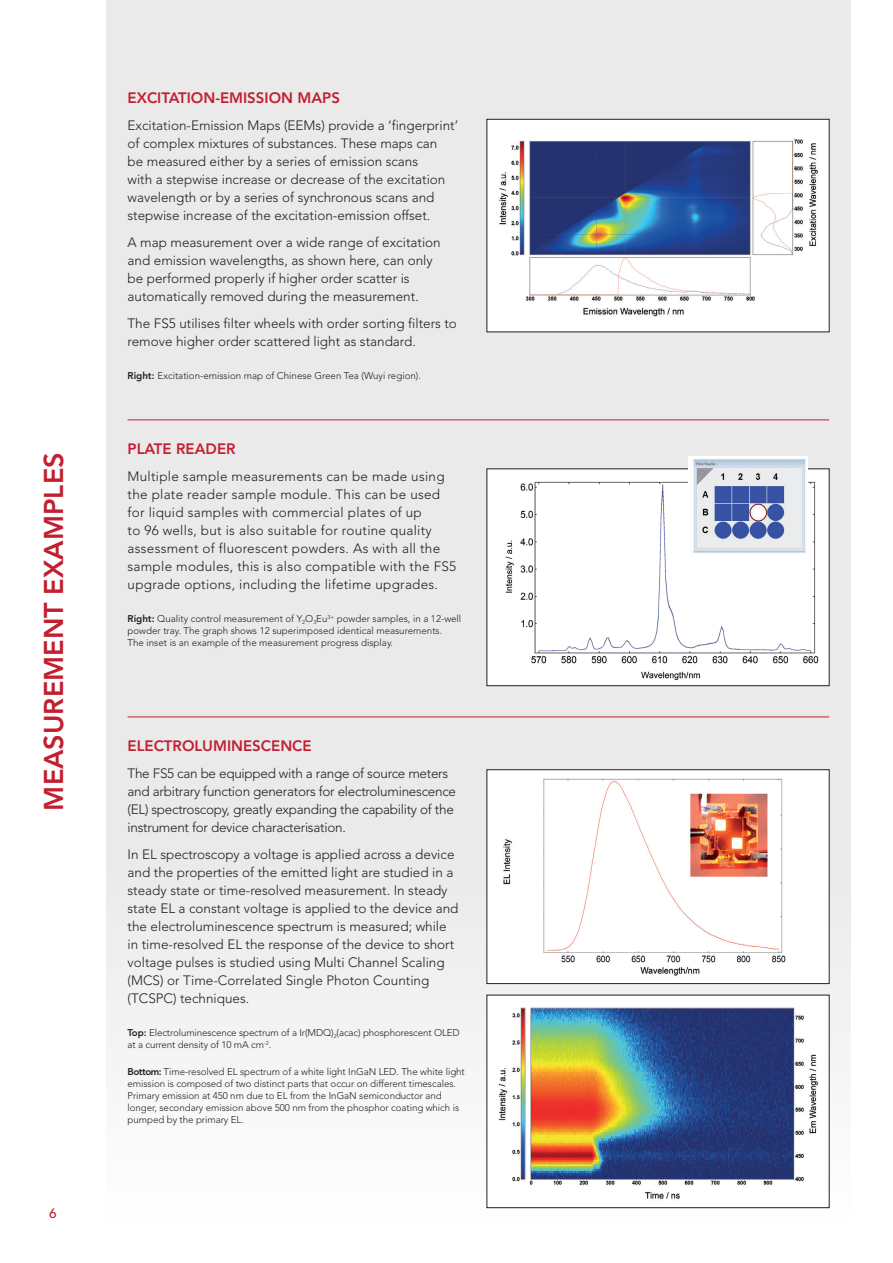
<style>
.page{position:relative;width:893px;height:1263px;background:#fff}
.page>*{position:absolute;margin:0;border:0;box-sizing:border-box;transform-origin:0 0}
.t1{font:800 27px "Avenir LT Std";color:#c21f31}
.t2{font:800 15px "Avenir LT Std";color:#c21f31}
.t3{font:300 13.5px/18px "Avenir LT Std";color:#231f20}
.t4{font:300 13.5px/18px "Avenir LT Std";letter-spacing:.02em;color:#231f20}
.t5{font:300 13.5px/18px "Avenir LT Std";letter-spacing:-.02em;color:#231f20}
.t6{font:500 13.5px "Avenir LT Std";color:#c21f31}
.t7{font:300 9.75px/12px "Avenir LT Std";letter-spacing:-.005em;color:#231f20}
.s1{font-weight:800}
</style>
<div class="page">
<div style="left:106px;top:0;width:744px;height:1220px;background:#eaeaeb"></div>
<hr style="left:128px;top:420px;width:701px;height:1px;background:#c21f31">
<hr style="left:128px;top:717px;width:701px;height:1px;background:#c21f31">
<div style="left:487px;top:119px;width:342px;height:213px;background:#fff"></div>
<img style="left:499px;top:139px;width:319px;height:178px">
<div style="left:487px;top:119px;width:342px;height:213px;border:1px solid #231f20"></div>
<div style="left:487px;top:469px;width:342px;height:217px;background:#fff"></div>
<img style="left:504px;top:481px;width:315px;height:200px">
<div style="left:487px;top:469px;width:342px;height:217px;border:1px solid #231f20"></div>
<div style="left:487px;top:770px;width:342px;height:213px;background:#fff"></div>
<img style="left:503px;top:778px;width:283px;height:198px">
<div style="left:487px;top:995px;width:342px;height:213px;background:#fff"></div>
<img style="left:498px;top:1007px;width:320px;height:192px">
<div style="left:487px;top:995px;width:342px;height:213px;border:1px solid #231f20"></div>
<img style="left:689px;top:457px;width:118px;height:100px">
<h1 class="t1" style="left:38px;top:810px;width:359px;rotate:-90deg">MEASUREMENT EXAMPLES</h1>
<p class="t6" style="left:49px;top:1205px;width:9px">6</p>
<p class="t2" style="left:128px;top:89px;width:214px">EXCITATION-EMISSION MAPS</p>
<p class="t3" style="left:128px;top:116px;width:332px">Excitation-Emission Maps (EEMs) provide a ‘fingerprint’ of complex mixtures of substances. These maps can<br>be measured either by a series of emission scans<br>with a stepwise increase or decrease of the excitation wavelength or by a series of synchronous scans and stepwise increase of the excitation-emission offset.</p>
<p class="t3" style="left:128px;top:233px;width:315px">A map measurement over a wide range of excitation and emission wavelengths, as shown here, can only be performed properly if higher order scatter is automatically removed during the measurement.</p>
<p class="t3" style="left:128px;top:314px;width:331px">The FS5 utilises filter wheels with order sorting filters to remove higher order scattered light as standard.</p>
<p class="t7" style="left:128px;top:370px;width:295px"><span class="s1">Right:</span> Excitation-emission map of Chinese Green Tea (Wuyi region).</p>
<p class="t2" style="left:128px;top:440px;width:110px">PLATE READER</p>
<p class="t4" style="left:128px;top:467px;width:330px">Multiple sample measurements can be made using the plate reader sample module. This can be used for liquid samples with commercial plates of up<br>to 96 wells, but is also suitable for routine quality assessment of fluorescent powders. As with all the sample modules, this is also compatible with the FS5 upgrade options, including the lifetime upgrades.</p>
<p class="t7" style="left:128px;top:613px;width:335px"><span class="s1">Right:</span> Quality control measurement of Y<sub>2</sub>O<sub>3</sub>Eu<sup>3+</sup> powder samples, in a 12-well powder tray. The graph shows 12 superimposed identical measurements.<br>The inset is an example of the measurement progress display.</p>
<p class="t2" style="left:128px;top:737px;width:186px">ELECTROLUMINESCENCE</p>
<p class="t5" style="left:128px;top:764px;width:330px">The FS5 can be equipped with a range of source meters and arbitrary function generators for electroluminescence (EL) spectroscopy, greatly expanding the capability of the instrument for device characterisation.</p>
<p class="t3" style="left:128px;top:845px;width:332px">In EL spectroscopy a voltage is applied across a device and the properties of the emitted light are studied in a steady state or time-resolved measurement. In steady state EL a constant voltage is applied to the device and the electroluminescence spectrum is measured; while in time-resolved EL the response of the device to short voltage pulses is studied using Multi Channel Scaling (MCS) or Time-Correlated Single Photon Counting (TCSPC) techniques.</p>
<p class="t7" style="left:128px;top:1027px;width:334px"><span class="s1">Top:</span> Electroluminescence spectrum of a Ir(MDQ)<sub>2</sub>(acac) phosphorescent OLED at a current density of 10 mA cm<sup>-2</sup>.</p>
<p class="t7" style="left:128px;top:1066px;width:339px"><span class="s1">Bottom:</span> Time-resolved EL spectrum of a white light InGaN LED. The white light emission is composed of two distinct parts that occur on different timescales.<br>Primary emission at 450 nm due to EL from the InGaN semiconductor and longer, secondary emission above 500 nm from the phosphor coating which is pumped by the primary EL.</p>
</div>
